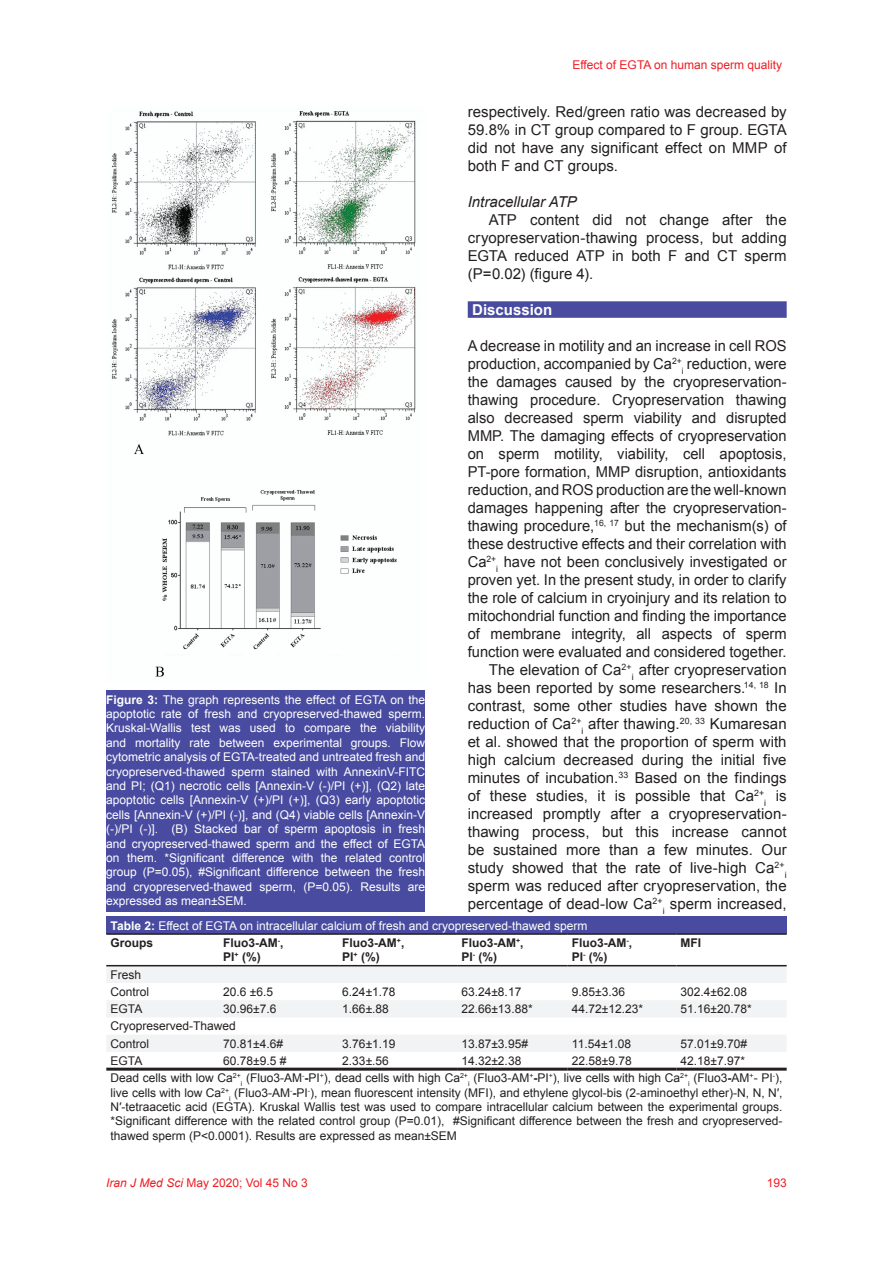
<style>
.page{position:relative;width:893px;height:1263px;background:#fff}
.page>*{position:absolute;margin:0;border:0;box-sizing:border-box;transform-origin:0 0}
.t1{font:15px/18px "Arial";color:#231f20;text-align:justify}
.t2{font:italic 15px "Arial";color:#231f20}
.t3{font:700 15px "Arial";color:#fff}
.t4{font:12px/14.4px "Arial";color:#fff;text-align:justify}
.t5{font:12px/17.2px "Arial";color:#231f20}
.t6{font:700 12px/14.4px "Arial";color:#231f20}
.t7{font:12px "Arial";color:#ee1d23}
.t8{font:8.7px "Arial";color:#231f20}
.s1{font-weight:700}
.s2{font-weight:700;color:#231f20}
.s3{font-style:italic}
</style>
<div class="page">
<div style="left:468px;top:301px;width:319px;height:17px;background:#484b9f"></div>
<img style="left:111px;top:111px;width:305px;height:566px">
<div style="left:106px;top:691px;width:319px;height:221px;background:#484b9f"></div>
<div style="left:106px;top:917px;width:681px;height:17px;background:#484b9f"></div>
<svg style="left:106px;top:966px;width:681px;height:86px;fill:#f2f3f4"></svg>
<hr style="left:106px;top:933px;width:113px;height:2px;background:#231f20">
<hr style="left:219px;top:933px;width:119px;height:2px;background:#231f20">
<hr style="left:338px;top:933px;width:119px;height:2px;background:#231f20">
<hr style="left:457px;top:933px;width:111px;height:2px;background:#231f20">
<hr style="left:568px;top:933px;width:108px;height:2px;background:#231f20">
<hr style="left:676px;top:933px;width:111px;height:2px;background:#231f20">
<hr style="left:106px;top:965px;width:113px;height:1px;background:#231f20">
<hr style="left:219px;top:965px;width:119px;height:1px;background:#231f20">
<hr style="left:338px;top:965px;width:119px;height:1px;background:#231f20">
<hr style="left:457px;top:965px;width:111px;height:1px;background:#231f20">
<hr style="left:568px;top:965px;width:108px;height:1px;background:#231f20">
<hr style="left:676px;top:965px;width:111px;height:1px;background:#231f20">
<hr style="left:106px;top:1068px;width:113px;height:3px;background:#231f20">
<hr style="left:219px;top:1068px;width:119px;height:3px;background:#231f20">
<hr style="left:338px;top:1068px;width:119px;height:3px;background:#231f20">
<hr style="left:457px;top:1068px;width:111px;height:3px;background:#231f20">
<hr style="left:568px;top:1068px;width:108px;height:3px;background:#231f20">
<hr style="left:676px;top:1068px;width:111px;height:3px;background:#231f20">
<p class="t7" style="left:572px;top:57px;width:211px">Effect of EGTA on human sperm quality</p>
<p class="t1" style="left:468px;top:103px;width:320px">respectively. Red/green ratio was decreased by 59.8% in CT group compared to F group. EGTA did not have any significant effect on MMP of both F and CT groups.</p>
<p class="t2" style="left:468px;top:192px;width:111px">Intracellular ATP</p>
<p class="t1" style="left:468px;top:211px;width:320px;text-indent:21px">ATP content did not change after the cryopreservation-thawing process, but adding EGTA reduced ATP in both F and CT sperm (P=0.02) (figure 4).</p>
<p class="t3" style="left:472px;top:299px;width:82px">Discussion</p>
<p class="t1" style="left:468px;top:337px;width:320px;text-align:right">A decrease in motility and an increase in cell ROS production, accompanied by Ca<sup>2+</sup><sub>i</sub> reduction, were the damages caused by the cryopreservation&shy;thawing procedure. Cryopreservation thawing also decreased sperm viability and disrupted MMP. The damaging effects of cryopreservation on sperm motility, viability, cell apoptosis, PT-pore formation, MMP disruption, antioxidants reduction, and ROS production are the well-known damages happening after the cryopreservation&shy;thawing procedure,<sup>16,</sup> <sup>17</sup> but the mechanism(s) of these destructive effects and their correlation with Ca<sup>2+</sup><sub>i</sub> have not been conclusively investigated or proven yet. In the present study, in order to clarify the role of calcium in cryoinjury and its relation to mitochondrial function and finding the importance of membrane integrity, all aspects of sperm function were evaluated and considered together.<br>The elevation of Ca<sup>2+</sup><sub>i</sub> after cryopreservation has been reported by some researchers.<sup>14,</sup> <sup>18</sup> In contrast, some other studies have shown the reduction of Ca<sup>2+</sup><sub>i</sub> after thawing.<sup>20,</sup> <sup>33</sup> Kumaresan et al. showed that the proportion of sperm with high calcium decreased during the initial five minutes of incubation.<sup>33</sup> Based on the findings of these studies, it is possible that Ca<sup>2+</sup><sub>i</sub> is increased promptly after a cryopreservation&shy;thawing process, but this increase cannot be sustained more than a few minutes. Our study showed that the rate of live-high Ca<sup>2+</sup></p>
<p class="t4" style="left:106px;top:692px;width:320px"><span class="s1">Figure 3:</span> The graph represents the effect of EGTA on the apoptotic rate of fresh and cryopreserved-thawed sperm.<br>Kruskal-Wallis test was used to compare the viability and mortality rate between experimental groups. Flow cytometric analysis of EGTA-treated and untreated fresh and cryopreserved-thawed sperm stained with AnnexinV-FITC and PI; (Q1) necrotic cells [Annexin-V (-)/PI (+)], (Q2) late apoptotic cells [Annexin-V (+)/PI (+)], (Q3) early apoptotic cells [Annexin-V (+)/PI (-)], and (Q4) viable cells [Annexin-V (-)/PI (-)]. (B) Stacked bar of sperm apoptosis in fresh and cryopreserved-thawed sperm and the effect of EGTA on them. *Significant difference with the related control group (P=0.05), #Significant difference between the fresh and cryopreserved-thawed sperm, (P=0.05). Results are expressed as mean±SEM.</p>
<p class="t4" style="left:111px;top:917px;width:478px;line-height:17.2px"><span class="s1">Table 2:</span> Effect of EGTA on intracellular calcium of fresh and cryopreserved-thawed sperm<br><span class="s2">Groups</span></p>
<p class="t8" style="left:785px;top:869px;width:3px">i</p>
<p class="t1" style="left:468px;top:877px;width:320px">sperm was reduced after cryopreservation, the percentage of dead-low Ca<sup>2+</sup><sub>i</sub> sperm increased,</p>
<p class="t6" style="left:223px;top:936px;width:62px">Fluo3-AM<sup>-</sup>,<br>PI<sup>+</sup> (%)</p>
<p class="t6" style="left:342px;top:936px;width:64px">Fluo3-AM<sup>+</sup>,<br>PI<sup>+</sup> (%)</p>
<p class="t6" style="left:461px;top:936px;width:64px">Fluo3-AM<sup>+</sup>,<br>PI<sup>-</sup> (%)</p>
<p class="t6" style="left:572px;top:936px;width:62px">Fluo3-AM<sup>-</sup>,<br>PI<sup>-</sup> (%)</p>
<p class="t6" style="left:681px;top:936px;width:22px">MFI</p>
<p class="t5" style="left:111px;top:966px;width:40px">Fresh<br>Control</p>
<p class="t5" style="left:223px;top:983px;width:51px">20.6 ±6.5</p>
<p class="t5" style="left:342px;top:983px;width:55px">6.24±1.78</p>
<p class="t5" style="left:461px;top:983px;width:61px">63.24±8.17</p>
<p class="t5" style="left:572px;top:983px;width:55px">9.85±3.36</p>
<p class="t5" style="left:681px;top:983px;width:68px">302.4±62.08</p>
<p class="t5" style="left:111px;top:1000px;width:33px">EGTA</p>
<p class="t5" style="left:223px;top:1000px;width:55px">30.96±7.6</p>
<p class="t5" style="left:342px;top:1000px;width:48px">1.66±.88</p>
<p class="t5" style="left:461px;top:1000px;width:73px">22.66±13.88*</p>
<p class="t5" style="left:572px;top:1000px;width:73px">44.72±12.23*</p>
<p class="t5" style="left:681px;top:1000px;width:73px">51.16±20.78*</p>
<p class="t5" style="left:111px;top:1018px;width:127px">Cryopreserved-Thawed<br>Control</p>
<p class="t5" style="left:223px;top:1035px;width:61px">70.81±4.6#</p>
<p class="t5" style="left:342px;top:1035px;width:55px">3.76±1.19</p>
<p class="t5" style="left:461px;top:1035px;width:68px">13.87±3.95#</p>
<p class="t5" style="left:572px;top:1035px;width:61px">11.54±1.08</p>
<p class="t5" style="left:681px;top:1035px;width:68px">57.01±9.70#</p>
<p class="t5" style="left:111px;top:1052px;width:673px;text-indent:570px">42.18±7.97*<br>Dead cells with low Ca<sup>2+</sup><sub>i</sub> (Fluo3-AM<sup>-</sup><span class="s1">-</span>PI<sup>+</sup>), dead cells with high Ca<sup>2+</sup><sub>i</sub> (Fluo3-AM<sup>+</sup><span class="s1">-</span>PI<sup>+</sup>), live cells with high Ca<sup>2+</sup><sub>i</sub> (Fluo3<span class="s1">-</span>AM<sup>+</sup>- PI<sup>-</sup>),</p>
<p class="t5" style="left:111px;top:1085px;width:673px;line-height:14.4px;text-align:justify">live cells with low Ca<sup>2+</sup><sub>i</sub> (Fluo3-AM<sup>-</sup><span class="s1">-</span>PI<sup>-</sup>), mean fluorescent intensity (MFI), and ethylene glycol-bis (2-aminoethyl ether)-N, N, N′, N′-tetraacetic acid (EGTA). Kruskal Wallis test was used to compare intracellular calcium between the experimental groups. *Significant difference with the related control group (P=0.01), #Significant difference between the fresh and cryopreserved&shy;thawed sperm (P&lt;0.0001). Results are expressed as mean±SEM</p>
<p class="t5" style="left:111px;top:1052px;width:33px">EGTA</p>
<p class="t5" style="left:223px;top:1052px;width:65px">60.78±9.5 #</p>
<p class="t5" style="left:342px;top:1052px;width:48px">2.33±.56</p>
<p class="t5" style="left:461px;top:1052px;width:61px">14.32±2.38</p>
<p class="t5" style="left:572px;top:1052px;width:61px">22.58±9.78</p>
<p class="t7" style="left:106px;top:1175px;width:203px"><span class="s3">Iran J Med Sci</span> May 2020; Vol 45 No 3</p>
<p class="t7" style="left:767px;top:1175px;width:22px">193</p>
</div>
